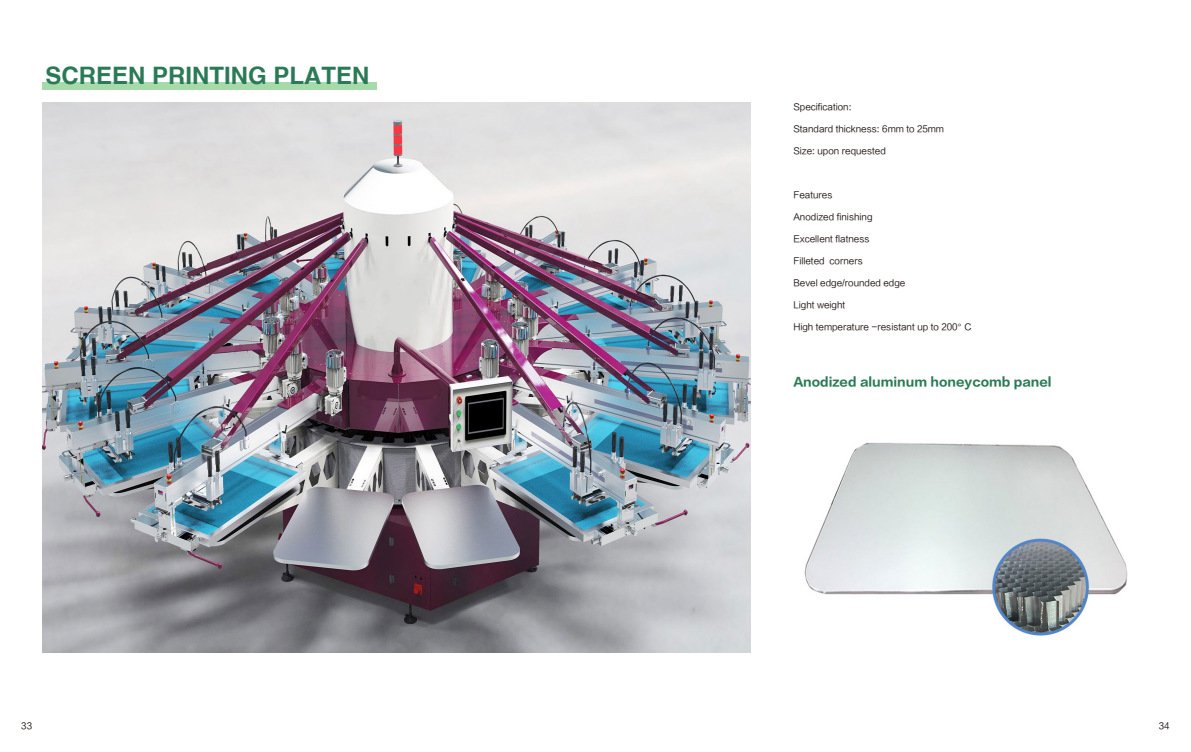
<style>
.page{position:relative;width:1191px;height:752px;background:#fff}
.page>*{position:absolute;margin:0;border:0;box-sizing:border-box;transform-origin:0 0}
.t1{font:24px "CT Cu Hei SJ";color:#2a7a56}
.t2{font:12px "FZLTDHK GBK1 0";color:#2a7a56}
.t3{font:9px "FZLTHK GBK1 0";color:#231916}
</style>
<div class="page">
<img style="left:804px;top:442px;width:324px;height:194px">
<img style="left:43px;top:102px;width:708px;height:550px">
<div style="left:43px;top:82px;width:333px;height:8px;background:#a6daab"></div>
<p class="t1" style="left:45px;top:64px;width:326px">SCREEN PRINTING PLATEN</p>
<p class="t3" style="left:793px;top:102px;width:60px">Specification:</p>
<p class="t3" style="left:793px;top:124px;width:152px">Standard thickness: 6mm to 25mm</p>
<p class="t3" style="left:793px;top:146px;width:94px">Size: upon requested</p>
<p class="t3" style="left:793px;top:190px;width:41px">Features</p>
<p class="t3" style="left:793px;top:212px;width:81px">Anodized finishing</p>
<p class="t3" style="left:793px;top:234px;width:78px">Excellent flatness</p>
<p class="t3" style="left:793px;top:256px;width:71px">Filleted corners</p>
<p class="t3" style="left:793px;top:278px;width:113px">Bevel edge/rounded edge</p>
<p class="t3" style="left:793px;top:300px;width:53px">Light weight</p>
<p class="t3" style="left:793px;top:322px;width:180px">High temperature -resistant up to 200°C</p>
<p class="t2" style="left:793px;top:374px;width:260px">Anodized aluminum honeycomb panel</p>
<p class="t3" style="left:21px;top:721px;width:12px">33</p>
<p class="t3" style="left:1158px;top:721px;width:12px">34</p>
</div>
